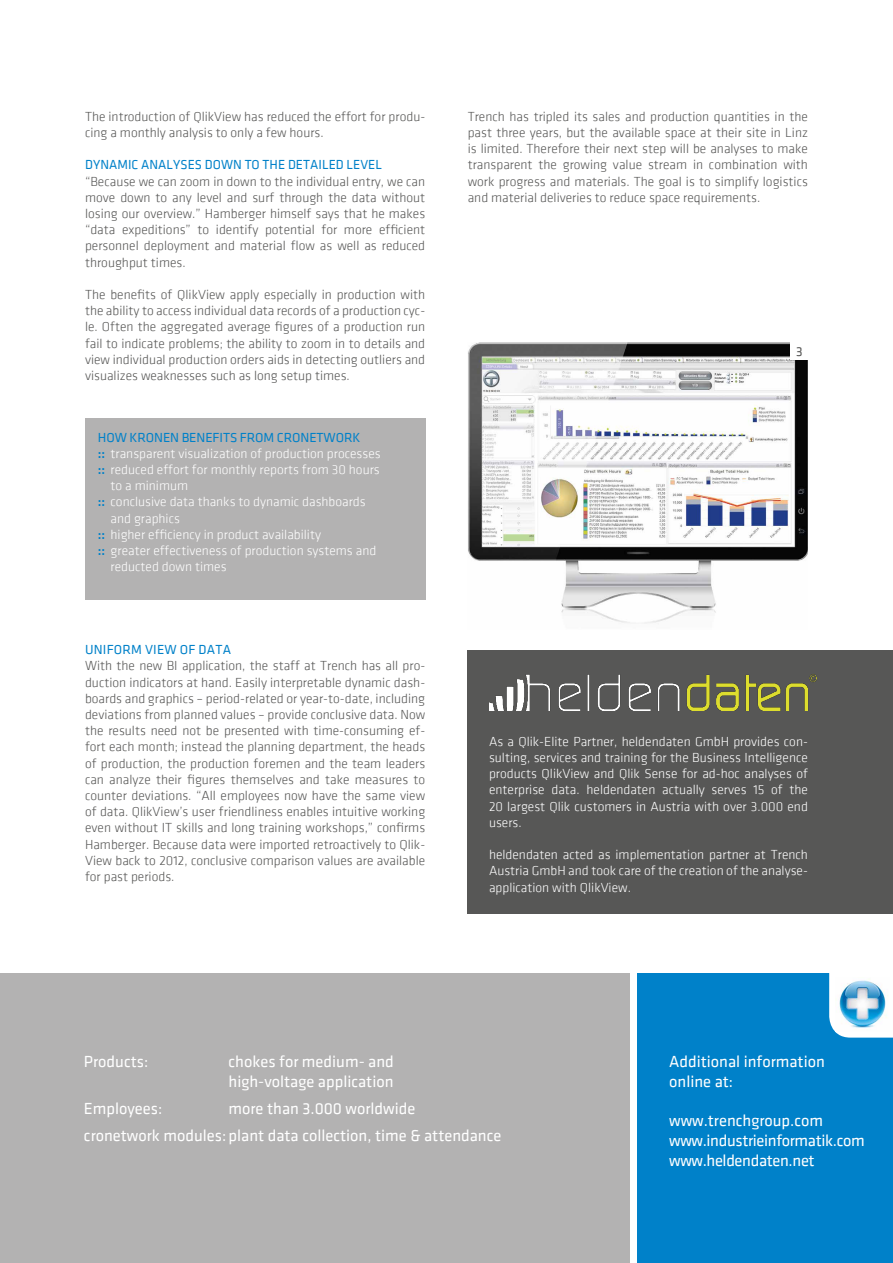
<style>
.page{position:relative;width:893px;height:1263px;background:#fff}
.page>*{position:absolute;margin:0;border:0;box-sizing:border-box;transform-origin:0 0}
.t1{font:16.5px/19.8px "Klavika";color:#fff}
.t2{font:16.5px/19.8px "Klavika";letter-spacing:-.02em;color:#fff}
.t3{font:300 13.5px/16.2px "Klavika";color:#575756;text-align:justify}
.t4{font:300 13.5px/16.2px "Klavika";color:#fff;text-align:justify}
.t5{font:13.5px "Klavika";letter-spacing:.005em;color:#0081c9}
.t6{font:13.5px "Klavika";color:#575756}
.s1{font-weight:500;color:#0081c9}
</style>
<div class="page">
<div style="left:0;top:974px;width:629px;height:289px;background:#b3b2b2"></div>
<div style="left:638px;top:974px;width:255px;height:289px;background:#0081c9"></div>
<svg style="left:829px;top:973px;width:64px;height:64px"></svg>
<img style="left:836px;top:978px;width:53px;height:53px">
<div style="left:85px;top:419px;width:340px;height:181px;background:#b3b2b2"></div>
<img style="left:468px;top:342px;width:340px;height:282px">
<div style="left:791px;top:342px;width:17px;height:17px;background:#fff"></div>
<div style="left:468px;top:651px;width:425px;height:263px;background:#575756"></div>
<img style="left:489px;top:674px;width:327px;height:36px">
<p class="t3" style="left:85px;top:108px;width:342px">The introduction of QlikView has reduced the effort for produ&shy;cing a monthly analysis to only a few hours.</p>
<p class="t5" style="left:85px;top:156px;width:298px">Dynamic analyses down to th e detailed level</p>
<p class="t3" style="left:85px;top:173px;width:342px">“Because we can zoom in down to the individual entry, we can move down to any level and surf through the data without losing our overview.” Hamberger himself says that he makes “data expeditions” to identify potential for more efficient personnel deployment and material flow as well as reduced throughput times.</p>
<p class="t3" style="left:85px;top:286px;width:342px">The benefits of QlikView apply especially in production with the ability to access individual data records of a production cyc&shy;le. Often the aggregated average figures of a production run fail to indicate problems; the ability to zoom in to details and view individual production orders aids in detecting outliers and visualizes weaknesses such as long setup times.</p>
<p class="t5" style="left:98px;top:428px;width:57px">HOW KRONEN</p>
<p class="t5" style="left:182px;top:428px;width:8px">BENEFIT</p>
<p class="t5" style="left:230px;top:428px;width:72px">S FROM CRONETWO</p>
<p class="t5" style="left:344px;top:428px;width:16px">RK</p>
<p class="t4" style="left:98px;top:445px;width:284px"><span class="s1">::</span> transparent visualization of production processes</p>
<p class="t4" style="left:98px;top:461px;width:283px"><span class="s1">::</span> reduced effort for monthly reports from 30 hours</p>
<p class="t4" style="left:111px;top:477px;width:79px">to a minimum</p>
<p class="t4" style="left:98px;top:494px;width:269px"><span class="s1">::</span> conclusive data thanks to dynamic dashboards</p>
<p class="t4" style="left:111px;top:510px;width:71px">and graphics</p>
<p class="t4" style="left:98px;top:526px;width:225px"><span class="s1">::</span> higher efficiency in product availability</p>
<p class="t4" style="left:98px;top:542px;width:280px"><span class="s1">::</span> greater effectiveness of production systems and</p>
<p class="t4" style="left:111px;top:558px;width:118px">reducted down times</p>
<p class="t5" style="left:85px;top:641px;width:147px">Uniform view of data</p>
<p class="t3" style="left:85px;top:658px;width:342px">With the new BI application, the staff at Trench has all pro&shy;duction indicators at hand. Easily interpretable dynamic dash&shy;boards and graphics – period-related or year-to-date, including deviations from planned values – provide conclusive data. Now the results need not be presented with time-consuming ef&shy;fort each month; instead the planning department, the heads of production, the production foremen and the team leaders can analyze their figures themselves and take measures to counter deviations. “All employees now have the same view of data. QlikView’s user friendliness enables intuitive working even without IT skills and long training workshops,” confirms Hamberger. Because data were imported retroactively to Qlik-View back to 2012, conclusive comparison values are available for past periods.</p>
<p class="t3" style="left:468px;top:108px;width:342px">Trench has tripled its sales and production quantities in the past three years, but the available space at their site in Linz is limited. Therefore their next step will be analyses to make transparent the growing value stream in combination with work progress and materials. The goal is to simplify logistics and material deliveries to reduce space requirements.</p>
<p class="t6" style="left:796px;top:343px;width:8px">3</p>
<p class="t4" style="left:489px;top:733px;width:320px">As a Qlik-Elite Partner, heldendaten GmbH provides con&shy;sulting, services and training for the Business Intelligence products QlikView and Qlik Sense for ad-hoc analyses of enterprise data. heldendaten actually serves 15 of the 20 largest Qlik customers in Austria with over 3.000 end users.</p>
<p class="t4" style="left:489px;top:846px;width:320px">heldendaten acted as implementation partner at Trench Austria GmbH and took care of the creation of the analyse&shy;application with QlikView.</p>
<p class="t1" style="left:84px;top:1051px;width:66px">Products:</p>
<p class="t1" style="left:229px;top:1051px;width:167px">chokes for medium- and high-voltage application</p>
<p class="t1" style="left:84px;top:1098px;width:80px">Employees:</p>
<p class="t1" style="left:84px;top:1094px;width:419px;line-height:27px;text-indent:145px">more than 3.000 worldwide<br>cronetwork modules: plant data collection, time &amp; attendance</p>
<p class="t1" style="left:669px;top:1051px;width:157px">Additional information online at:</p>
<p class="t2" style="left:669px;top:1110px;width:197px">www.trenchgroup.com www.industrieinformatik.com www.heldendaten.net</p>
</div>
